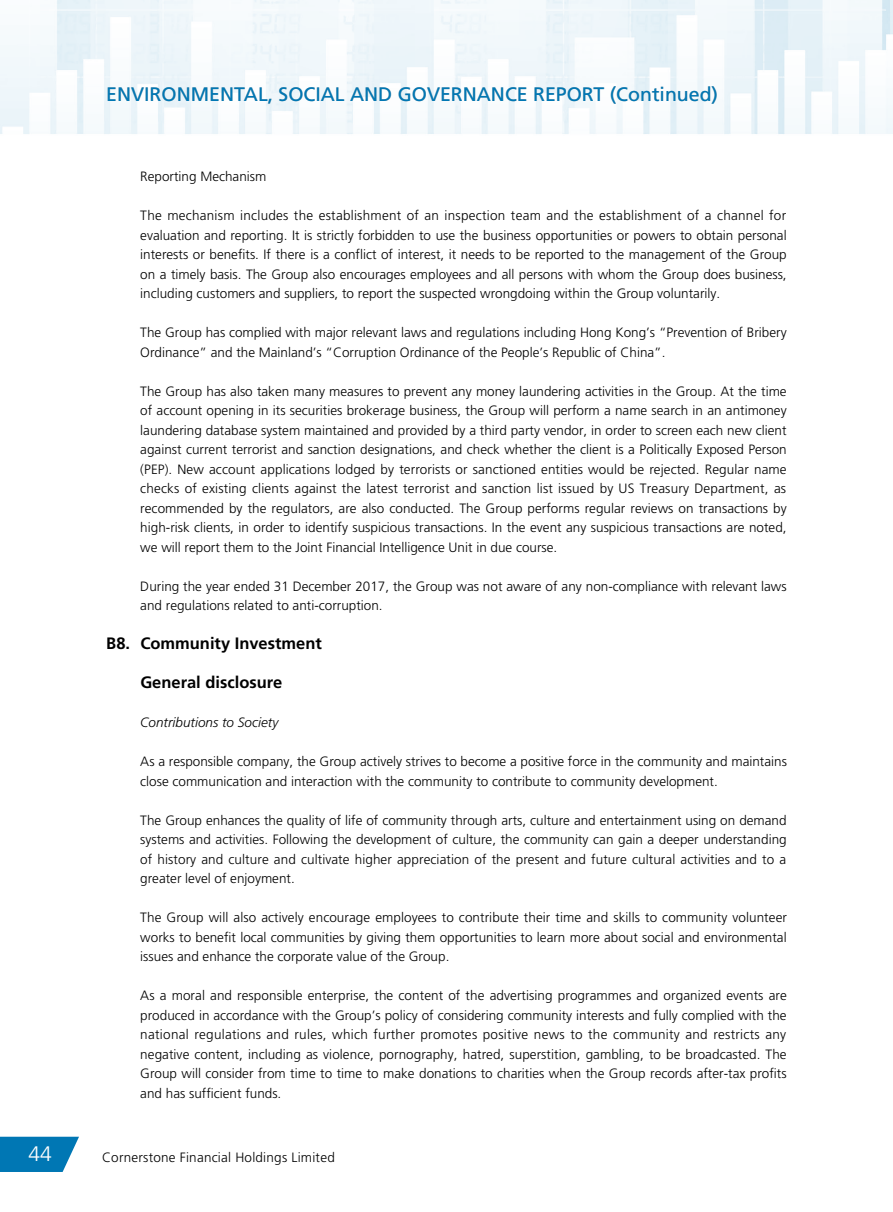
<style>
.page{position:relative;width:893px;height:1212px;background:#fff}
.page>*{position:absolute;margin:0;border:0;box-sizing:border-box;transform-origin:0 0}
.t1{font:300 21px "Frutiger LT Std";color:#fff}
.t2{font:19.5px "Frutiger LT Std";color:#0077b4}
.t3{font:700 16.5px "Frutiger LT Std";color:#000}
.t4{font:300 13.5px/19.5px "Frutiger LT Std";color:#000;text-align:justify}
.t5{font:italic 300 13.5px "Frutiger LT Std";color:#000}
.s1{color:#b5b6b6}
</style>
<div class="page">
<svg style="left:0;top:1137px;width:79px;height:35px;background:#1a85bb"></svg>
<img style="left:0;top:0;width:893px;height:134px">
<h2 class="t2" style="left:106px;top:83px;width:35px">E<span class="s1">N</span>VI</h2>
<h2 class="t2" style="left:150px;top:83px;width:570px">RONMENTAL, S<span class="s1">O</span>CI<span class="s1">AL AN</span>D G<span class="s1">O</span>V<span class="s1">ERNAN</span>C<span class="s1">E</span> REPORT (<span class="s1">CONTINUED)</span></h2>
<p class="t4" style="left:140px;top:167px;width:128px">Reporting Mechanism</p>
<p class="t4" style="left:140px;top:206px;width:648px">The mechanism includes the establishment of an inspection team and the establishment of a channel for evaluation and reporting. It is strictly forbidden to use the business opportunities or powers to obtain personal interests or benefits. If there is a conflict of interest, it needs to be reported to the management of the Group on a timely basis. The Group also encourages employees and all persons with whom the Group does business, including customers and suppliers, to report the suspected wrongdoing within the Group voluntarily.</p>
<p class="t4" style="left:140px;top:323px;width:648px">The Group has complied with major relevant laws and regulations including Hong Kong’s “Prevention of Bribery<br>Ordinance” and the Mainland’s “Corruption Ordinance of the People’s Republic of China”.</p>
<p class="t4" style="left:140px;top:382px;width:648px">The Group has also taken many measures to prevent any money laundering activities in the Group. At the time of account opening in its securities brokerage business, the Group will perform a name search in an antimoney laundering database system maintained and provided by a third party vendor, in order to screen each new client against current terrorist and sanction designations, and check whether the client is a Politically Exposed Person (PEP). New account applications lodged by terrorists or sanctioned entities would be rejected. Regular name checks of existing clients against the latest terrorist and sanction list issued by US Treasury Department, as recommended by the regulators, are also conducted. The Group performs regular reviews on transactions by high-risk clients, in order to identify suspicious transactions. In the event any suspicious transactions are noted, we will report them to the Joint Financial Intelligence Unit in due course.</p>
<p class="t4" style="left:140px;top:577px;width:648px">During the year ended 31 December 2017, the Group was not aware of any non-compliance with relevant laws and regulations related to anti-corruption.</p>
<p class="t3" style="left:106px;top:634px;width:217px">B8. Community Investment</p>
<p class="t3" style="left:140px;top:673px;width:144px">General disclosure</p>
<p class="t5" style="left:140px;top:715px;width:140px">Contributions to Society</p>
<p class="t4" style="left:140px;top:752px;width:648px">As a responsible company, the Group actively strives to become a positive force in the community and maintains close communication and interaction with the community to contribute to community development.</p>
<p class="t4" style="left:140px;top:811px;width:648px">The Group enhances the quality of life of community through arts, culture and entertainment using on demand systems and activities. Following the development of culture, the community can gain a deeper understanding of history and culture and cultivate higher appreciation of the present and future cultural activities and to a greater level of enjoyment.</p>
<p class="t4" style="left:140px;top:908px;width:648px">The Group will also actively encourage employees to contribute their time and skills to community volunteer works to benefit local communities by giving them opportunities to learn more about social and environmental issues and enhance the corporate value of the Group.</p>
<p class="t4" style="left:140px;top:986px;width:648px">As a moral and responsible enterprise, the content of the advertising programmes and organized events are produced in accordance with the Group’s policy of considering community interests and fully complied with the national regulations and rules, which further promotes positive news to the community and restricts any negative content, including as violence, pornography, hatred, superstition, gambling, to be broadcasted. The Group will consider from time to time to make donations to charities when the Group records after-tax profits and has sufficient funds.</p>
<h1 class="t1" style="left:29px;top:1142px;width:25px">44</h1>
<p class="t4" style="left:102px;top:1147px;width:234px">Cornerstone Financial Holdings Limited</p>
</div>
